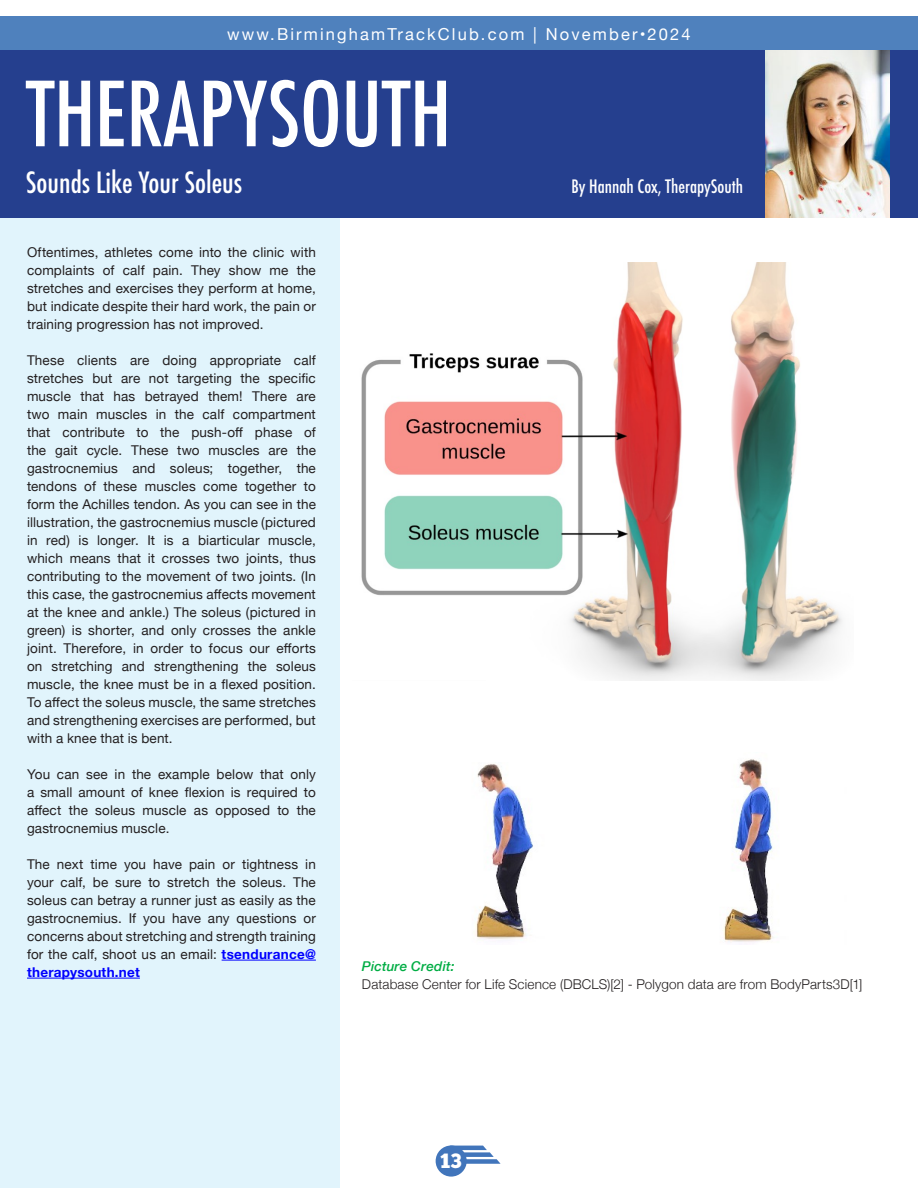
<style>
.page{position:relative;width:918px;height:1188px;background:#fff}
.page>*{position:absolute;margin:0;border:0;box-sizing:border-box;transform-origin:0 0}
.t1{font:500 condensed 87px "Futura";color:#fff}
.t2{font:500 condensed 28.5px "Futura";color:#fff}
.t3{font:20.7px "Chunk Five";color:#fff}
.t4{font:500 condensed 18px "Futura";color:#fff}
.t5{font:16.5px "Helvetica Neue";letter-spacing:.13em;color:#fff}
.t6{font:13.5px/18px "Helvetica Neue";letter-spacing:.01em;color:#231f20;text-align:justify}
.t7{font:300 13.5px/18px "Helvetica Neue";letter-spacing:.01em;color:#231f20}
.s1{font-weight:700;color:#00f}
.s2{font-weight:500;font-style:italic;color:#00ad44}
</style>
<div class="page">
<div style="left:0;top:16px;width:918px;height:34px;background:#4f81bd"></div>
<div style="left:436px;top:1145px;width:31px;height:32px;background:#4175bb;border-radius:50%"></div>
<svg style="left:458px;top:1146px;width:43px;height:18px"></svg>
<div style="left:0;top:212px;width:339px;height:976px;background:#e1f4fc"></div>
<div style="left:0;top:50px;width:918px;height:168px;background:#253f8e"></div>
<img style="left:766px;top:50px;width:124px;height:168px">
<hr style="left:222px;top:960px;width:94px;height:1px;background:#00f">
<hr style="left:27px;top:978px;width:113px;height:1px;background:#00f">
<img style="left:361px;top:262px;width:482px;height:419px">
<img style="left:476px;top:764px;width:57px;height:175px">
<img style="left:723px;top:759px;width:52px;height:183px">
<p class="t5" style="left:227px;top:22px;width:465px">www.BirminghamTrackClub.com | November•2024</p>
<p class="t1" style="left:26px;top:58px;width:427px">THERAPYSOUTH</p>
<p class="t2" style="left:26px;top:164px;width:218px">Sounds Like Your Soleus</p>
<p class="t4" style="left:572px;top:175px;width:173px">By Hannah Cox, TherapySouth</p>
<p class="t6" style="left:27px;top:244px;width:290px">Oftentimes, athletes come into the clinic with complaints of calf pain. They show me the stretches and exercises they perform at home, but indicate despite their hard work, the pain or training progression has not improved.</p>
<p class="t6" style="left:27px;top:352px;width:290px">These clients are doing appropriate calf stretches but are not targeting the specific muscle that has betrayed them! There are two main muscles in the calf compartment that contribute to the push-off phase of the gait cycle. These two muscles are the gastrocnemius and soleus; together, the tendons of these muscles come together to form the Achilles tendon. As you can see in the illustration, the gastrocnemius muscle (pictured in red) is longer. It is a biarticular muscle, which means that it crosses two joints, thus contributing to the movement of two joints. (In this case, the gastrocnemius affects movement at the knee and ankle.) The soleus (pictured in green) is shorter, and only crosses the ankle joint. Therefore, in order to focus our efforts on stretching and strengthening the soleus muscle, the knee must be in a flexed position.<br>To affect the soleus muscle, the same stretches and strengthening exercises are performed, but with a knee that is bent.</p>
<p class="t6" style="left:27px;top:766px;width:290px">You can see in the example below that only a small amount of knee flexion is required to affect the soleus muscle as opposed to the gastrocnemius muscle.</p>
<p class="t6" style="left:27px;top:856px;width:290px">The next time you have pain or tightness in your calf, be sure to stretch the soleus. The soleus can betray a runner just as easily as the gastrocnemius. If you have any questions or concerns about stretching and strength training for the calf, shoot us an email: <span class="s1">tsendurance@ therapysouth.net</span></p>
<p class="t7" style="left:362px;top:956px;width:502px"><span class="s2">Picture Credit:<br></span>Database Center for Life Science (DBCLS)[2] - Polygon data are from BodyParts3D[1]</p>
<h3 class="t3" style="left:440px;top:1148px;width:23px">13</h3>
</div>
